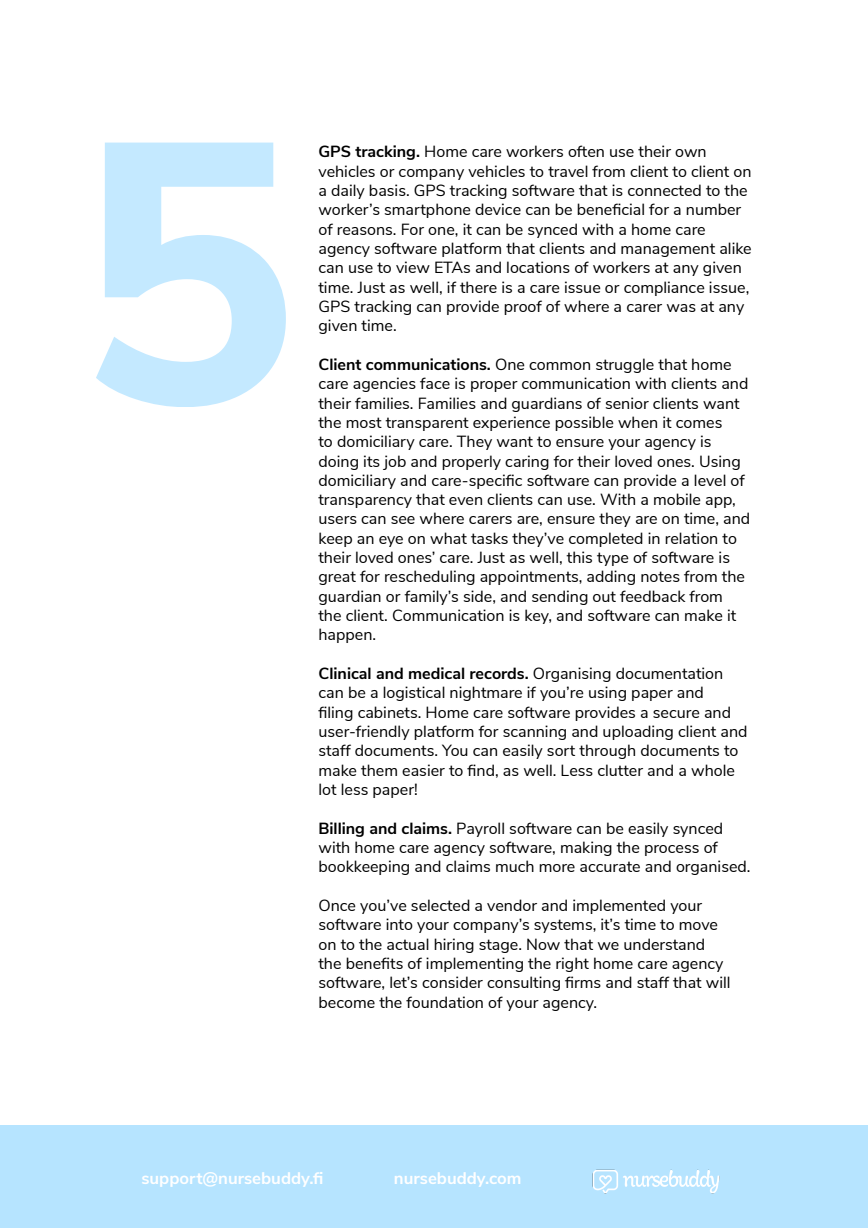
<style>
.page{position:relative;width:868px;height:1228px;background:#fff}
.page>*{position:absolute;margin:0;border:0;box-sizing:border-box;transform-origin:0 0}
.t1{font:800 371px "Nunito Sans";color:#b6e4ff}
.t2{font:700 16.8px "Nunito Sans";color:#fff}
.t3{font:16.1px/19.3px "Nunito Sans";color:#000}
.s1{font-weight:700}
</style>
<div class="page">
<div style="left:0;top:1126px;width:868px;height:102px;background:#b6e4ff"></div>
<img style="left:592px;top:1169px;width:128px;height:25px">
<h1 class="t1" style="left:76px;top:3px;width:224px">5</h1>
<p class="t3" style="left:318px;top:141px;width:435px"><span class="s1">GPS tracking.</span> Home care workers often use their own vehicles or company vehicles to travel from client to client on a daily basis. GPS tracking software that is connected to the worker’s smartphone device can be beneficial for a number of reasons. For one, it can be synced with a home care agency software platform that clients and management alike can use to view ETAs and locations of workers at any given time. Just as well, if there is a care issue or compliance issue, GPS tracking can provide proof of where a carer was at any given time.</p>
<p class="t3" style="left:319px;top:354px;width:415px"><span class="s1">Client communications.</span> One common struggle that home</p>
<p class="t3" style="left:319px;top:373px;width:433px">care agencies face is proper communication with clients and their families. Families and guardians of senior clients want the most transparent experience possible when it comes<br>to domiciliary care. They want to ensure your agency is doing its job and properly caring for their loved ones. Using domiciliary and care-specific software can provide a level of transparency that even clients can use. With a mobile app, users can see where carers are, ensure they are on time, and keep an eye on what tasks they’ve completed in relation to their loved ones’ care. Just as well, this type of software is great for rescheduling appointments, adding notes from the guardian or family’s side, and sending out feedback from<br>the client. Communication is key, and software can make it happen.</p>
<p class="t3" style="left:319px;top:663px;width:431px"><span class="s1">Clinical and medical records.</span> Organising documentation can be a logistical nightmare if you’re using paper and<br>filing cabinets. Home care software provides a secure and user-friendly platform for scanning and uploading client and staff documents. You can easily sort through documents to make them easier to find, as well. Less clutter and a whole lot less paper!</p>
<p class="t3" style="left:319px;top:817px;width:434px"><span class="s1">Billing and claims.</span> Payroll software can be easily synced with home care agency software, making the process of bookkeeping and claims much more accurate and organised.</p>
<p class="t3" style="left:319px;top:895px;width:414px">Once you’ve selected a vendor and implemented your software into your company’s systems, it’s time to move on to the actual hiring stage. Now that we understand the benefits of implementing the right home care agency software, let’s consider consulting firms and staff that will become the foundation of your agency.</p>
<p class="t2" style="left:141px;top:1166px;width:184px">support@nursebuddy.fi</p>
<p class="t2" style="left:394px;top:1166px;width:129px">nursebuddy.com</p>
</div>
